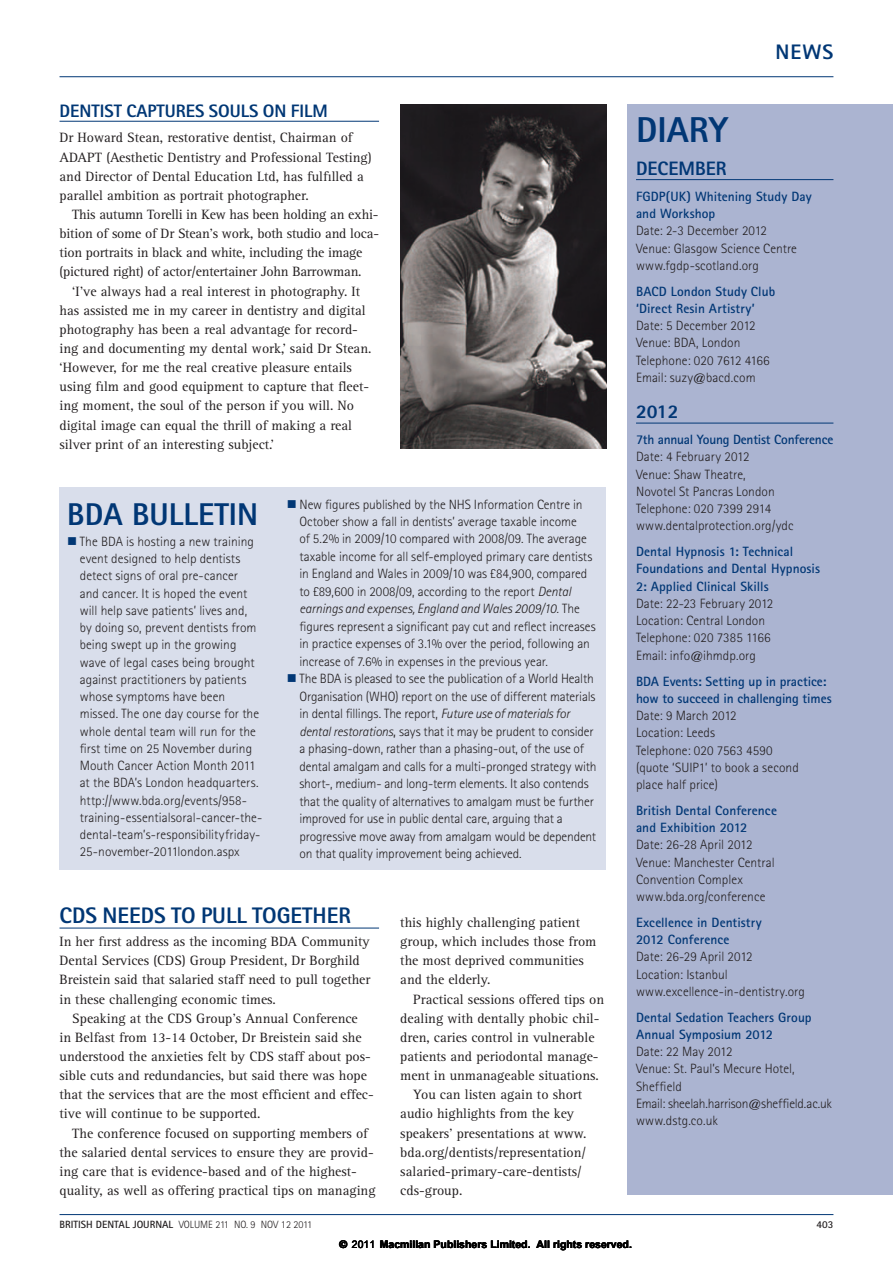
<style>
.page{position:relative;width:893px;height:1263px;background:#fff}
.page>*{position:absolute;margin:0;border:0;box-sizing:border-box;transform-origin:0 0}
.t1{font:800 36px "Rotis Sans Serif Std";color:#013775}
.t2{font:800 31.5px "Rotis Sans Serif Std";color:#013775}
.News_headline{font:800 22.5px "Rotis Sans Serif Std";color:#013775}
.t3{font:800 21px "Rotis Sans Serif Std";color:#013775}
.Diary_month{font:800 19.5px "Rotis Sans Serif Std";color:#013775}
.News_headline-2{font:800 18px "Rotis Sans Serif Std";color:#013775}
.body{font:13.95px/19.2px "Rotis Serif Std";color:#231f20}
.body_fullout{font:13.95px/19.2px "Rotis Serif Std";color:#231f20}
.Diary_body{font:300 13.5px/17.2px "Rotis Sans Serif Std";color:#231f20}
.Diary_head{font:700 13.5px/17.2px "Rotis Sans Serif Std";color:#013775}
.Diary_head-2{font:700 13.5px "Rotis Sans Serif Std";letter-spacing:-.02em;color:#013775}
.t4{font:700 10.5px "Arial";color:#000}
.t5{font:300 10.5px "Rotis Sans Serif Std";color:#231f20}
.t6{font:700 10.5px "Rotis Sans Serif Std";color:#231f20}
.s1{color:#013775}
.s2{font-style:italic}
.s3{font-weight:400}
.s4{font-weight:700}
.s5{font-family:"Helvetica"}
</style>
<div class="page">
<hr style="left:60px;top:1214px;width:773px;height:1px;background:#013775">
<hr style="left:60px;top:76px;width:773px;height:1px;background:#013775">
<div style="left:627px;top:104px;width:266px;height:1091px;background:#abb4d1"></div>
<hr style="left:636px;top:179px;width:197px;height:1px;background:#013775">
<hr style="left:636px;top:423px;width:197px;height:1px;background:#013775">
<hr style="left:60px;top:121px;width:319px;height:1px;background:#013775">
<div style="left:60px;top:487px;width:546px;height:383px;background:#d9deeb"></div>
<img style="left:400px;top:104px;width:206px;height:345px">
<hr style="left:60px;top:928px;width:319px;height:1px;background:#013775">
<p class="News_headline-2" style="left:60px;top:99px;width:270px">DENTIST CAPTURES SOULS ON FILM</p>
<p class="body_fullout" style="left:60px;top:129px;width:314px">Dr Howard Stean, restorative dentist, Chairman of ADAPT (Aesthetic Dentistry and Professional Testing) and Director of Dental Education Ltd, has fulfilled a parallel ambition as portrait photographer.</p>
<p class="body" style="left:60px;top:205px;width:321px;text-indent:13px">This autumn Torelli in Kew has been holding an exhi&shy;bition of some of Dr Stean’s work, both studio and loca&shy;tion portraits in black and white, including the image (pictured right) of actor/entertainer John Barrowman.</p>
<p class="body" style="left:60px;top:282px;width:313px;text-indent:13px">‘I’ve always had a real interest in photography. It has assisted me in my career in dentistry and digital photography has been a real advantage for record&shy;ing and documenting my dental work,’ said Dr Stean. ‘However, for me the real creative pleasure entails using film and good equipment to capture that fleet&shy;ing moment, the soul of the person if you will. No digital image can equal the thrill of making a real silver print of an interesting subject.’</p>
<p class="t2" style="left:67px;top:494px;width:192px">BDA BULLETIN</p>
<p class="Diary_body" style="left:80px;top:533px;width:184px;text-indent:-13px"><span class="s1">■</span> The BDA is hosting a new training event designed to help dentists detect signs of oral pre-cancer<br>and cancer. It is hoped the event will help save patients’ lives and, by doing so, prevent dentists from being swept up in the growing wave of legal cases being brought against practitioners by patients whose symptoms have been missed. The one day course for the whole dental team will run for the first time on 25 November during Mouth Cancer Action Month 2011 at the BDA’s London headquarters. http://www.bda.org/events/958- training-essentialsoral-cancer-the&shy;dental-team’s-responsibilityfriday-25-november-2011london.aspx</p>
<p class="Diary_body" style="left:299px;top:495px;width:298px;text-indent:-13px"><span class="s1">■</span> New figures published by the NHS Information Centre in October show a fall in dentists’ average taxable income<br>of 5.2% in 2009/10 compared with 2008/09. The average taxable income for all self-employed primary care dentists in England and Wales in 2009/10 was £84,900, compared to £89,600 in 2008/09, according to the report <span class="s2">Dental earnings and expenses, England and Wales 2009/10.</span> The figures represent a significant pay cut and reflect increases in practice expenses of 3.1% over the period, following an increase of 7.6% in expenses in the previous year.</p>
<p class="Diary_body" style="left:299px;top:670px;width:299px;text-indent:-13px"><span class="s1">■</span> The BDA is pleased to see the publication of a World Health Organisation (WHO) report on the use of different materials in dental fillings. The report, <span class="s2">Future use of materials for dental restorations</span><span class="s3">,</span> says that it may be prudent to consider a phasing-down, rather than a phasing-out, of the use of dental amalgam and calls for a multi-pronged strategy with short-, medium- and long-term elements. It also contends that the quality of alternatives to amalgam must be further improved for use in public dental care, arguing that a progressive move away from amalgam would be dependent on that quality improvement being achieved.</p>
<p class="News_headline" style="left:60px;top:901px;width:293px">CDS NEEDS TO PULL TOGETHER</p>
<p class="body_fullout" style="left:60px;top:932px;width:312px">In her first address as the incoming BDA Community Dental Services (CDS) Group President, Dr Borghild Breistein said that salaried staff need to pull together in these challenging economic times.</p>
<p class="body" style="left:60px;top:1009px;width:316px;text-indent:13px">Speaking at the CDS Group’s Annual Conference<br>in Belfast from 13-14 October, Dr Breistein said she understood the anxieties felt by CDS staff about pos&shy;sible cuts and redundancies, but said there was hope that the services that are the most efficient and effec&shy;tive will continue to be supported.</p>
<p class="body" style="left:60px;top:1124px;width:318px;text-indent:13px">The conference focused on supporting members of the salaried dental services to ensure they are provid&shy;ing care that is evidence-based and of the highest&shy;quality, as well as offering practical tips on managing</p>
<p class="body" style="left:400px;top:913px;width:198px">this highly challenging patient group, which includes those from the most deprived communities and the elderly.</p>
<p class="body" style="left:400px;top:990px;width:205px;text-indent:13px">Practical sessions offered tips on dealing with dentally phobic chil&shy;dren, caries control in vulnerable patients and periodontal manage&shy;ment in unmanageable situations.</p>
<p class="body" style="left:400px;top:1085px;width:188px;text-indent:13px">You can listen again to short audio highlights from the key speakers’ presentations at www. bda.org/dentists/representation/ salaried-primary-care-dentists/ cds-group.</p>
<p class="t3" style="left:775px;top:39px;width:60px">NEWS</p>
<p class="t1" style="left:636px;top:107px;width:94px">DIARY</p>
<p class="Diary_month" style="left:636px;top:156px;width:92px">DECEMBER</p>
<p class="Diary_head" style="left:636px;top:187px;width:177px">FGDP(UK) Whitening Study Day and Workshop</p>
<p class="Diary_body" style="left:636px;top:222px;width:133px">Date: 2-3 December 2012</p>
<p class="Diary_body" style="left:636px;top:239px;width:162px">Venue: Glasgow Science Centre</p>
<p class="Diary_body" style="left:636px;top:257px;width:124px">www.fgdp-scotland.org</p>
<p class="Diary_head" style="left:636px;top:282px;width:141px">BACD London Study Club ‘Direct Resin Artistry’</p>
<p class="Diary_body" style="left:636px;top:317px;width:121px">Date: 5 December 2012</p>
<p class="Diary_body" style="left:636px;top:334px;width:106px">Venue: BDA, London</p>
<p class="Diary_body" style="left:636px;top:351px;width:135px">Telephone: 020 7612 4166</p>
<p class="Diary_body" style="left:636px;top:369px;width:121px">Email: suzy@bacd.com</p>
<p class="Diary_month" style="left:636px;top:399px;width:44px">2012</p>
<p class="Diary_head-2" style="left:636px;top:431px;width:199px">7th annual Young Dentist Conference</p>
<p class="Diary_body" style="left:636px;top:448px;width:115px">Date: 4 February 2012</p>
<p class="Diary_body" style="left:636px;top:465px;width:140px">Venue: Shaw Theatre,<br>Novotel St Pancras London</p>
<p class="Diary_body" style="left:636px;top:500px;width:137px">Telephone: 020 7399 2914</p>
<p class="Diary_body" style="left:636px;top:517px;width:159px">www.dentalprotection.org/ydc</p>
<p class="Diary_head" style="left:636px;top:543px;width:186px">Dental Hypnosis 1: Technical<br>Foundations and Dental Hypnosis<br>2: Applied Clinical Skills</p>
<p class="Diary_body" style="left:636px;top:595px;width:139px">Date: 22-23 February 2012</p>
<p class="Diary_body" style="left:636px;top:612px;width:131px">Location: Central London</p>
<p class="Diary_body" style="left:636px;top:629px;width:136px">Telephone: 020 7385 1166</p>
<p class="Diary_body" style="left:636px;top:646px;width:121px">Email: info@ihmdp.org</p>
<p class="Diary_head" style="left:636px;top:672px;width:197px">BDA Events: Setting up in practice: how to succeed in challenging times</p>
<p class="Diary_body" style="left:636px;top:707px;width:102px">Date: 9 March 2012</p>
<p class="Diary_body" style="left:636px;top:724px;width:81px">Location: Leeds</p>
<p class="Diary_body" style="left:636px;top:741px;width:164px">Telephone: 020 7563 4590 (quote ‘SUIP1’ to book a second place half price)</p>
<p class="Diary_head" style="left:636px;top:801px;width:142px">British Dental Conference and Exhibition 2012</p>
<p class="Diary_body" style="left:636px;top:836px;width:118px">Date: 26-28 April 2012</p>
<p class="Diary_body" style="left:636px;top:853px;width:140px">Venue: Manchester Central<br>Convention Complex</p>
<p class="Diary_body" style="left:636px;top:888px;width:131px">www.bda.org/conference</p>
<p class="Diary_head" style="left:636px;top:913px;width:127px">Excellence in Dentistry<br>2012 Conference</p>
<p class="Diary_body" style="left:636px;top:948px;width:118px">Date: 26-29 April 2012</p>
<p class="Diary_body" style="left:636px;top:965px;width:93px">Location: Istanbul</p>
<p class="Diary_body" style="left:636px;top:983px;width:170px">www.excellence-in-dentistry.org</p>
<p class="Diary_head" style="left:636px;top:1008px;width:177px">Dental Sedation Teachers Group<br>Annual Symposium 2012</p>
<p class="Diary_body" style="left:636px;top:1043px;width:98px">Date: 22 May 2012</p>
<p class="Diary_body" style="left:636px;top:1060px;width:160px">Venue: St. Paul’s Mecure Hotel,<br>Sheffield</p>
<p class="Diary_body" style="left:636px;top:1095px;width:197px">Email: sheelah.harrison@sheffield.ac.uk</p>
<p class="Diary_body" style="left:636px;top:1112px;width:83px">www.dstg.co.uk</p>
<p class="t5" style="left:60px;top:1218px;width:254px"><span class="s4">BRITISH DENTAL JOURNAL</span> VOLUME 211 NO. 9 NOV 12 2011</p>
<p class="t6" style="left:816px;top:1217px;width:18px">403</p>
<p class="t4" style="left:340px;top:1237px;width:294px"><span class="s5">©</span> <span class="s3">2011</span> Macmillan Publishers Limited. All rights reserved.</p>
</div>
